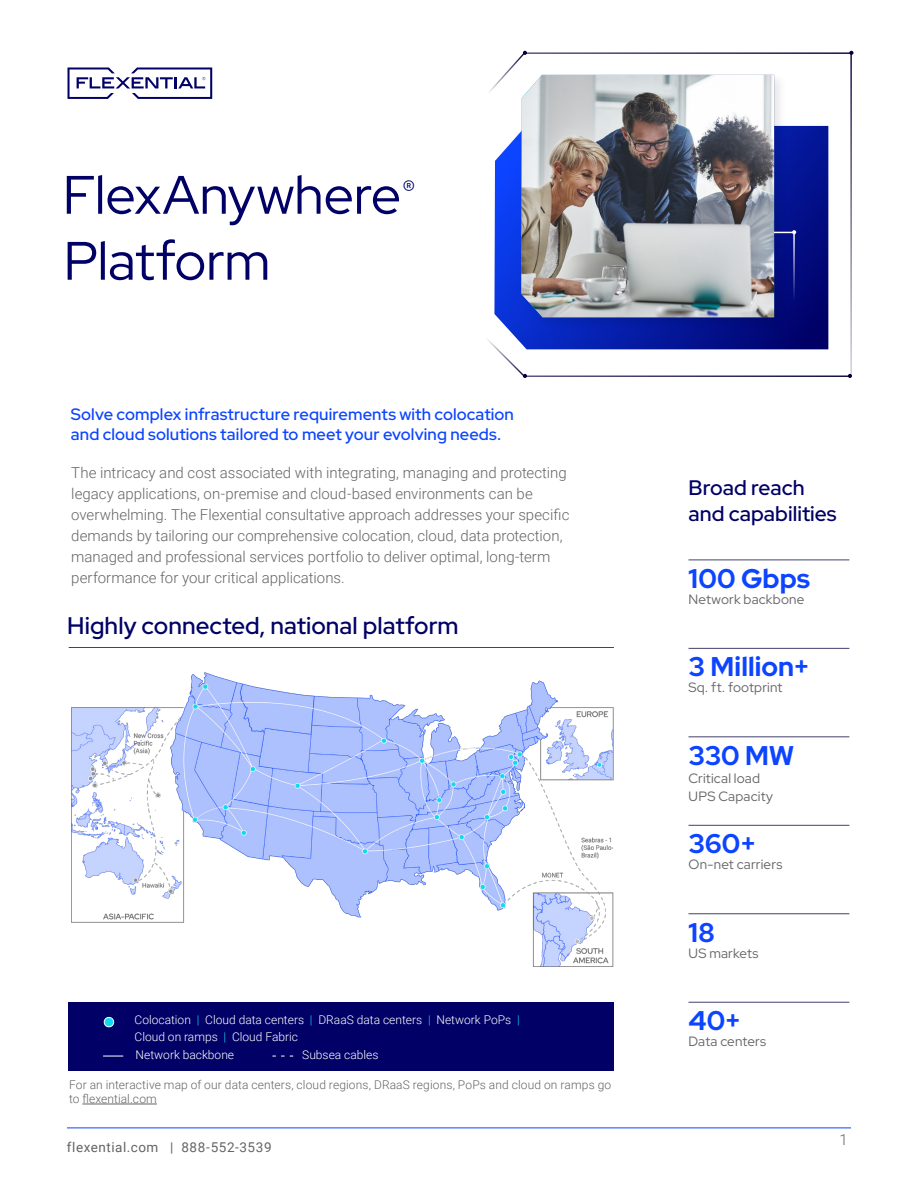
<style>
.page{position:relative;width:918px;height:1188px;background:#fff}
.page>*{position:absolute;margin:0;border:0;box-sizing:border-box;transform-origin:0 0}
.t1{font:54px/66px "Red Hat Display";letter-spacing:-.005em;color:#006}
.t2{font:700 27px "Red Hat Display";letter-spacing:.005em;color:#0c44ff}
.t3{font:500 24px "Red Hat Display";color:#006}
.t4{font:500 21px/25.5px "Red Hat Display";letter-spacing:.005em;color:#006}
.t5{font:500 16.5px/19.8px "Red Hat Display";letter-spacing:.005em;color:#0c44ff}
.t6{font:300 15px/21px "Roboto";color:#636466}
.t7{font:13.5px/18px "Red Hat Display";letter-spacing:.015em;color:#636466}
.t8{font:13.5px "Roboto";letter-spacing:.04em;color:#636466}
.t9{font:300 12px/16.2px "Roboto";color:#fff}
.t10{font:300 12px/14.4px "Roboto";letter-spacing:.01em;color:#636466}
.s1{color:#10dcf0}
</style>
<div class="page">
<hr style="left:67px;top:1128px;width:784px;height:1px;background:#0c44ff">
<svg style="left:68px;top:68px;width:144px;height:31px"></svg>
<svg style="left:489px;top:51px;width:38px;height:42px"></svg>
<svg style="left:494px;top:126px;width:334px;height:223px;background:#1227a7"></svg>
<svg style="left:848px;top:374px;width:4px;height:4px"></svg>
<svg style="left:487px;top:336px;width:40px;height:42px"></svg>
<div style="left:518px;top:71px;width:269px;height:259px;background:#000;opacity:.1"></div>
<img style="left:521px;top:75px;width:253px;height:242px">
<svg style="left:773px;top:230px;width:23px;height:72px;background:#172188"></svg>
<img style="left:71px;top:673px;width:543px;height:294px">
<hr style="left:69px;top:647px;width:545px;height:1px;background:#030039">
<hr style="left:82px;top:1104px;width:75px;height:1px;background:#636466">
<div style="left:68px;top:1002px;width:546px;height:68px;background:#006"></div>
<svg style="left:103px;top:1017px;width:12px;height:11px"></svg>
<svg style="left:103px;top:1056px;width:20px;height:1px"></svg>
<hr style="left:688px;top:560px;width:161px;height:1px;background:#030039">
<hr style="left:688px;top:648px;width:161px;height:1px;background:#030039">
<hr style="left:688px;top:736px;width:161px;height:1px;background:#030039">
<hr style="left:688px;top:825px;width:161px;height:1px;background:#030039">
<hr style="left:688px;top:913px;width:161px;height:1px;background:#030039">
<hr style="left:688px;top:1002px;width:161px;height:1px;background:#030039">
<h1 class="t1" style="left:63px;top:161px;width:354px">FlexAnywhere<sup>®<br></sup>Platform</h1>
<p class="t5" style="left:71px;top:404px;width:445px">Solve complex infrastructure requirements with colocation and cloud solutions tailored to meet your evolving needs.</p>
<p class="t6" style="left:71px;top:461px;width:500px">The intricacy and cost associated with integrating, managing and protecting legacy applications, on-premise and cloud-based environments can be overwhelming. The Flexential consultative approach addresses your specific demands by tailoring our comprehensive colocation, cloud, data protection, managed and professional services portfolio to deliver optimal, long-term performance for your critical applications.</p>
<h3 class="t3" style="left:67px;top:610px;width:393px">Highly connected, national platform</h3>
<p class="t9" style="left:135px;top:1011px;width:387px">Colocation <span class="s1">|</span> Cloud data centers <span class="s1">|</span> DRaaS data centers <span class="s1">|</span> Network PoPs <span class="s1">|<br></span>Cloud on ramps <span class="s1">|</span> Cloud Fabric</p>
<p class="t9" style="left:136px;top:1046px;width:100px">Network backbone</p>
<p class="t9" style="left:302px;top:1046px;width:78px">Subsea cables</p>
<p class="t10" style="left:69px;top:1077px;width:544px">For an interactive map of our data centers, cloud regions, DRaaS regions, PoPs and cloud on ramps go to flexential.com</p>
<p class="t8" style="left:67px;top:1137px;width:206px">flexential.com | 888-552-3539</p>
<h3 class="t4" style="left:688px;top:475px;width:150px">Broad reach and capabilities</h3>
<h2 class="t2" style="left:688px;top:561px;width:123px">100 Gbps</h2>
<p class="t7" style="left:688px;top:590px;width:117px">Network backbone</p>
<h2 class="t2" style="left:688px;top:649px;width:123px">3 Million+</h2>
<p class="t7" style="left:688px;top:678px;width:96px">Sq. ft. footprint</p>
<h2 class="t2" style="left:688px;top:738px;width:107px">330 MW</h2>
<p class="t7" style="left:688px;top:769px;width:86px">Critical load<br>UPS Capacity</p>
<h2 class="t2" style="left:688px;top:826px;width:69px">360+</h2>
<p class="t7" style="left:688px;top:855px;width:95px">On-net carriers</p>
<h2 class="t2" style="left:688px;top:914px;width:28px">18</h2>
<p class="t7" style="left:688px;top:944px;width:72px">US markets</p>
<h2 class="t2" style="left:688px;top:1003px;width:54px">40+</h2>
<p class="t7" style="left:688px;top:1032px;width:79px">Data centers</p>
<p class="t6" style="left:839px;top:1129px;width:10px">1</p>
</div>
